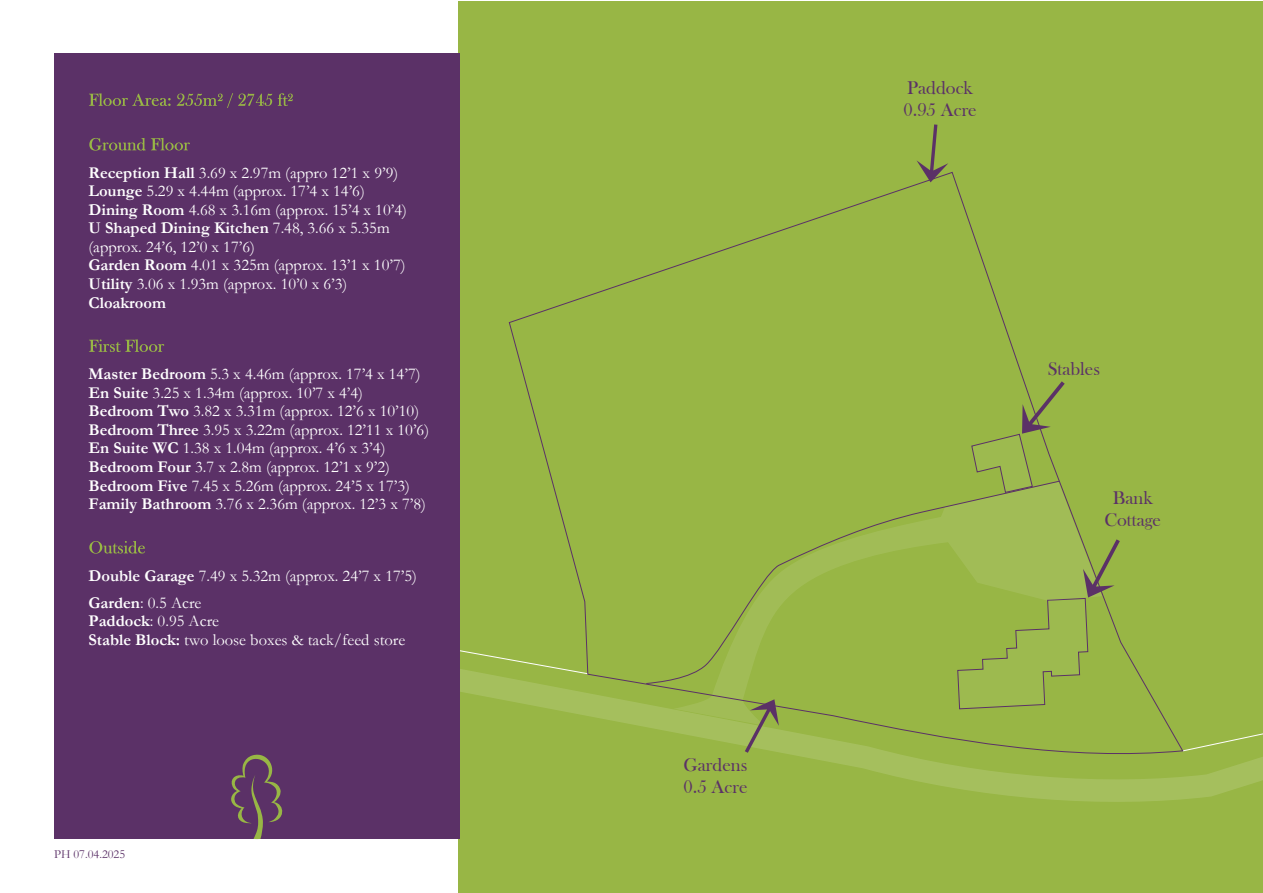
<style>
.page{position:relative;width:1263px;height:893px;background:#fff}
.page>*{position:absolute;margin:0;border:0;box-sizing:border-box;transform-origin:0 0}
.t1{font:18.9px/21.6px "Bask Old Face";color:#5b3167}
.t2{font:16.5px/18.6px "Garamond";color:#fff}
.t3{font:16.5px/27px "Garamond";color:#fefefe}
.t4{font:12.3px "Garamond";color:#5b3167}
.s1{font-weight:700}
.s2{font-weight:700;color:#fff}
.s3{color:#fff}
</style>
<div class="page">
<div style="left:459px;top:1px;width:804px;height:892px;background:#98b645"></div>
<svg style="left:460px;top:675px;width:803px;height:127px"></svg>
<svg style="left:1184px;top:716px;width:79px;height:36px"></svg>
<svg style="left:460px;top:650px;width:48px;height:25px"></svg>
<svg style="left:508px;top:171px;width:676px;height:590px"></svg>
<svg style="left:957px;top:539px;width:163px;height:171px"></svg>
<svg style="left:745px;top:699px;width:34px;height:54px"></svg>
<svg style="left:971px;top:381px;width:94px;height:112px"></svg>
<svg style="left:916px;top:124px;width:32px;height:58px"></svg>
<div style="left:54px;top:54px;width:406px;height:785px;background:#5b3167"></div>
<svg style="left:89px;top:93px;width:82px;height:13px"></svg>
<svg style="left:177px;top:93px;width:95px;height:15px"></svg>
<svg style="left:278px;top:93px;width:15px;height:13px"></svg>
<svg style="left:89px;top:138px;width:101px;height:13px"></svg>
<svg style="left:89px;top:339px;width:75px;height:13px"></svg>
<svg style="left:89px;top:541px;width:56px;height:13px"></svg>
<svg style="left:231px;top:754px;width:52px;height:85px"></svg>
<p class="t2" style="left:89px;top:165px;width:320px"><span class="s1">Reception Hall</span> 3.69 x 2.97m (appro 12’1 x 9’9)<br><span class="s1">Lounge</span> 5.29 x 4.44m (approx. 17’4 x 14’6)<br><span class="s1">Dining Room</span> 4.68 x 3.16m (approx. 15’4 x 10’4)<br><span class="s1">U Shaped Dining Kitchen</span> 7.48, 3.66 x 5.35m (approx. 24’6, 12’0 x 17’6)<br><span class="s1">Garden Room</span> 4.01 x 325m (approx. 13’1 x 10’7)<br><span class="s1">Utility</span> 3.06 x 1.93m (approx. 10’0 x 6’3)<br><span class="s1">Cloakroom</span></p>
<p class="t2" style="left:89px;top:367px;width:342px"><span class="s1">Master Bedroom</span> 5.3 x 4.46m (approx. 17’4 x 14’7)<br><span class="s1">En Suite</span> 3.25 x 1.34m (approx. 10’7 x 4’4)<br><span class="s1">Bedroom Two</span> 3.82 x 3.31m (approx. 12’6 x 10’10)<br><span class="s1">Bedroom Three</span> 3.95 x 3.22m (approx. 12’11 x 10’6)<br><span class="s1">En Suite WC</span> 1.38 x 1.04m (approx. 4’6 x 3’4)<br><span class="s1">Bedroom Four</span> 3.7 x 2.8m (approx. 12’1 x 9’2)<br><span class="s1">Bedroom Five</span> 7.45 x 5.26m (approx. 24’5 x 17’3)<br><span class="s1">Family Bathroom</span> 3.76 x 2.36m (approx. 12’3 x 7’8)</p>
<p class="t3" style="left:89px;top:564px;width:330px"><span class="s1">Double Garage</span> 7.49 x 5.32m (approx. 24’7 x 17’5)<br><span class="s2">Garden</span><span class="s3">: 0.5 Acre</span></p>
<p class="t2" style="left:89px;top:614px;width:318px"><span class="s1">Paddock</span>: 0.95 Acre<br><span class="s1">Stable Block:</span> two loose boxes &amp; tack/feed store</p>
<p class="t4" style="left:54px;top:850px;width:73px">PH 07.04.2025</p>
<p class="t1" style="left:683px;top:756px;width:66px">Gardens<br>0.5 Acre</p>
<p class="t1" style="left:903px;top:79px;width:75px">Paddock<br>0.95 Acre</p>
<p class="t1" style="left:1048px;top:359px;width:54px">Stables</p>
<p class="t1" style="left:1104px;top:489px;width:58px;text-align:center">Bank<br>Cottage</p>
</div>
